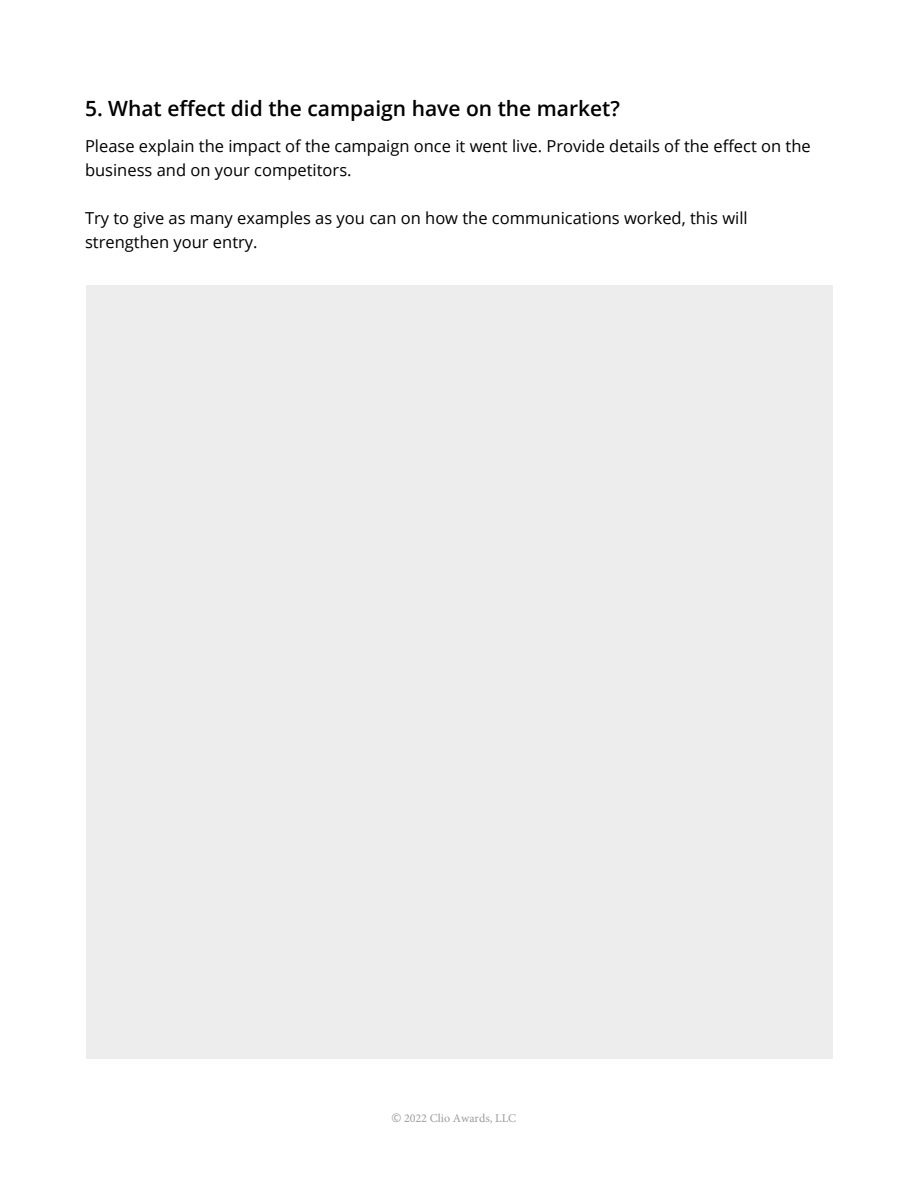
<style>
.page{position:relative;width:918px;height:1188px;background:#fff}
.page>*{position:absolute;margin:0;border:0;box-sizing:border-box;transform-origin:0 0}
.t1{font:600 21px "Open Sans";color:#000}
.t2{font:16.5px/24px "Open Sans";color:#000}
.t3{font:12px "Minion Pro";color:#9d9d9c}
.s1{font-family:"Open Sans"}
</style>
<div class="page">
<div style="left:86px;top:285px;width:746px;height:774px;background:#ededed"></div>
<p class="t1" style="left:85px;top:94px;width:536px">5. What effect did the campaign have on the market?</p>
<p class="t2" style="left:85px;top:134px;width:727px">Please explain the impact of the campaign once it went live. Provide details of the effect on the business and on your competitors.</p>
<p class="t2" style="left:85px;top:206px;width:664px">Try to give as many examples as you can on how the communications worked, this will strengthen your entry.</p>
<p class="t3" style="left:391px;top:1110px;width:126px"><span class="s1">©</span> 2022 Clio Awards, LLC</p>
</div>
